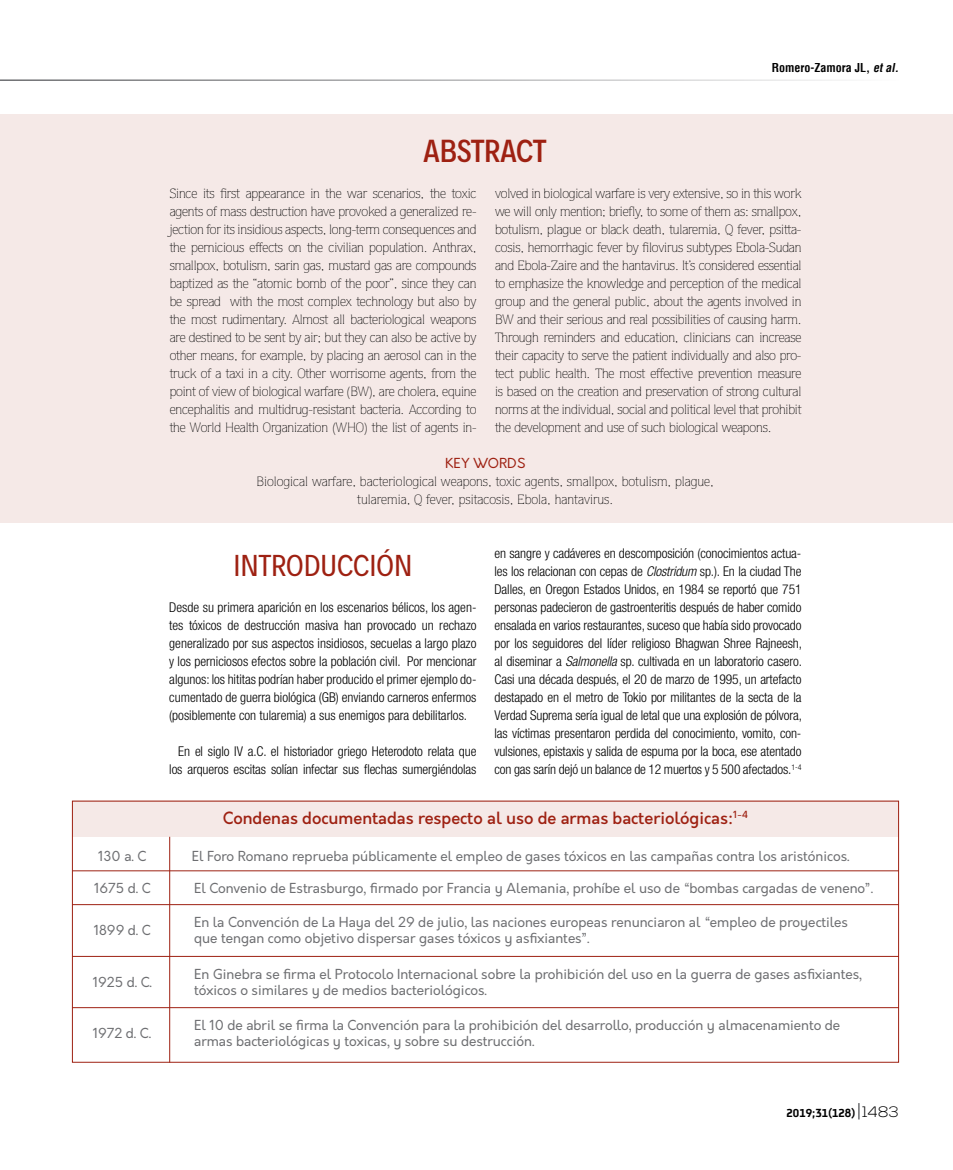
<style>
.page{position:relative;width:953px;height:1170px;background:#fff}
.page>*{position:absolute;margin:0;border:0;box-sizing:border-box;transform-origin:0 0}
.t1{font:500 28.5px "Decalotype";letter-spacing:-.015em;color:#9e2112}
.t2{font:27px "Decalotype";color:#9e2112}
.t3{font:500 16.5px "Orkney";color:#9e2112}
.t4{font:300 13.5px/18px "Quorum";color:#000;text-align:justify}
.t5{font:300 condensed 13.5px/18px "Helvetica Neue";letter-spacing:-.01em;color:#000;text-align:justify}
.t6{font:13.5px/16.5px "Orkney";color:#6d6e71}
.t7{font:13.5px "Orkney";letter-spacing:.01em;color:#9e2112}
.t8{font:700 12.45px "Metroflex Uni";color:#000}
.t9{font:700 condensed 12px "Helvetica";color:#000}
.s1{font-style:italic}
.s2{font-family:"Nexa";font-weight:300;font-size:15px}
</style>
<div class="page">
<div style="left:0;top:114px;width:952px;height:408px;background:#f5e9e7"></div>
<div style="left:72px;top:800px;width:826px;height:36px;background:#f5e9e7"></div>
<hr style="left:169px;top:836px;width:1px;height:226px;background:#9e2112">
<hr style="left:72px;top:870px;width:826px;height:1px;background:#9e2112">
<hr style="left:72px;top:904px;width:826px;height:1px;background:#9e2112">
<hr style="left:72px;top:955px;width:826px;height:1px;background:#9e2112">
<hr style="left:72px;top:1007px;width:826px;height:1px;background:#9e2112">
<hr style="left:0;top:79px;width:898px;height:2px;background:#6d6e71">
<svg style="left:858px;top:1103px;width:1px;height:16px"></svg>
<p class="t9" style="left:771px;top:60px;width:131px">Romero-Zamora JL, <span class="s1">etal.</span></p>
<h1 class="t1" style="left:423px;top:128px;width:125px">ABSTRACT</h1>
<p class="t4" style="left:170px;top:184px;width:308px">Since its first appearance in the war scenarios, the toxic agents of mass destruction have provoked a generalized re&shy;jection for its insidious aspects, long-term consequences and the pernicious effects on the civilian population. Anthrax, smallpox, botulism, sarin gas, mustard gas are compounds baptized as the “atomic bomb of the poor”, since they can be spread with the most complex technology but also by the most rudimentary. Almost all bacteriological weapons are destined to be sent by air; but they can also be active by other means, for example, by placing an aerosol can in the truck of a taxi in a city. Other worrisome agents, from the point of view of biological warfare (BW), are cholera, equine encephalitis and multidrug-resistant bacteria. According to the World Health Organization (WHO) the list of agents in-</p>
<p class="t4" style="left:495px;top:184px;width:308px">volved in biological warfare is very extensive, so in this work we will only mention; briefly, to some of them as: smallpox, botulism, plague or black death, tularemia, Q fever, psitta&shy;cosis, hemorrhagic fever by filovirus subtypes Ebola-Sudan and Ebola-Zaire and the hantavirus. It’s considered essential to emphasize the knowledge and perception of the medical group and the general public, about the agents involved in BW and their serious and real possibilities of causing harm.<br>Through reminders and education, clinicians can increase their capacity to serve the patient individually and also pro&shy;tect public health. The most effective prevention measure is based on the creation and preservation of strong cultural norms at the individual, social and political level that prohibit the development and use of such biological weapons.</p>
<p class="t7" style="left:445px;top:454px;width:82px">KEY WORDS</p>
<p class="t4" style="left:256px;top:472px;width:459px;text-align:center">Biological warfare, bacteriological weapons, toxic agents, smallpox, botulism, plague, tularemia, Q fever, psitacosis, Ebola, hantavirus.</p>
<p class="t6" style="left:98px;top:848px;width:50px">130 a. C</p>
<p class="t6" style="left:94px;top:880px;width:58px">1675 d. C</p>
<p class="t6" style="left:94px;top:922px;width:59px">1899 d. C</p>
<p class="t6" style="left:93px;top:973px;width:61px">1925 d. C.</p>
<p class="t6" style="left:93px;top:1025px;width:60px">1972 d. C.</p>
<p class="t5" style="left:494px;top:544px;width:309px">en sangre y cadáveres en descomposición (conocimientos actua&shy;les los relacionan con cepas de <span class="s1">Clostridum</span> sp.). En la ciudad The Dalles, en Oregon Estados Unidos, en 1984 se reportó que 751 personas padecieron de gastroenteritis después de haber comido ensalada en varios restaurantes, suceso que había sido provocado por los seguidores del líder religioso Bhagwan Shree Rajneesh, al diseminar a <span class="s1">Salmonella</span> sp. cultivada en un laboratorio casero.<br>Casi una década después, el 20 de marzo de 1995, un artefacto destapado en el metro de Tokio por militantes de la secta de la Verdad Suprema sería igual de letal que una explosión de pólvora, las víctimas presentaron perdida del conocimiento, vomito, con&shy;vulsiones, epistaxis y salida de espuma por la boca, ese atentado con gas sarín dejó un balance de 12 muertos y 5 500 afectados.<sup>1-4</sup></p>
<p class="t3" style="left:223px;top:806px;width:527px">Condenas documentadas respecto al uso de armas bacteriológicas:<sup>1-4</sup></p>
<h2 class="t2" style="left:233px;top:544px;width:180px">INTRODUCCIÓN</h2>
<p class="t5" style="left:169px;top:598px;width:309px">Desde su primera aparición en los escenarios bélicos, los agen&shy;tes tóxicos de destrucción masiva han provocado un rechazo generalizado por sus aspectos insidiosos, secuelas a largo plazo y los perniciosos efectos sobre la población civil. Por mencionar algunos: los hititas podrían haber producido el primer ejemplo do&shy;cumentado de guerra biológica (GB) enviando carneros enfermos (posiblemente con tularemia) a sus enemigos para debilitarlos.</p>
<p class="t5" style="left:169px;top:742px;width:309px;text-align:right">En el siglo IV a.C. el historiador griego Heterodoto relata que los arqueros escitas solían infectar sus flechas sumergiéndolas</p>
<p class="t6" style="left:192px;top:848px;width:659px">El Foro Romano reprueba públicamente el empleo de gases tóxicos en las campañas contra los aristónicos.</p>
<p class="t6" style="left:194px;top:880px;width:680px">El Convenio de Estrasburgo, firmado por Francia y Alemania, prohíbe el uso de “bombas cargadas de veneno”.</p>
<p class="t6" style="left:194px;top:913px;width:655px">En la Convención de La Haya del 29 de julio, las naciones europeas renunciaron al “empleo de proyectiles que tengan como objetivo dispersar gases tóxicos y asfixiantes”.</p>
<p class="t6" style="left:194px;top:965px;width:669px">En Ginebra se firma el Protocolo Internacional sobre la prohibición del uso en la guerra de gases asfixiantes, tóxicos o similares y de medios bacteriológicos.</p>
<p class="t6" style="left:194px;top:1016px;width:647px">El 10 de abril se firma la Convención para la prohibición del desarrollo, producción y almacenamiento de armas bacteriológicas y toxicas, y sobre su destrucción.</p>
<p class="t8" style="left:786px;top:1105px;width:114px">2019;31(128) <span class="s2">1483</span></p>
</div>
